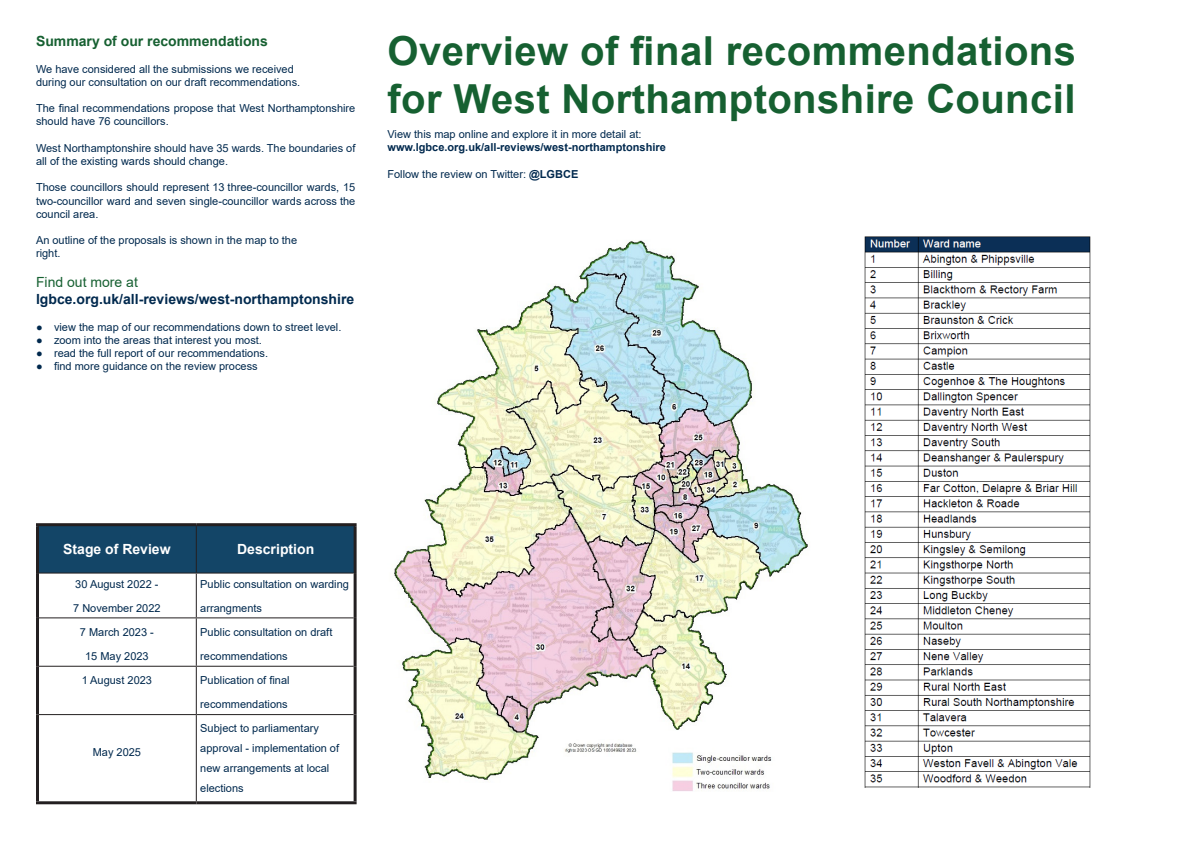
<style>
.page{position:relative;width:1191px;height:842px;background:#fff}
.page>*{position:absolute;margin:0;border:0;box-sizing:border-box;transform-origin:0 0}
.t1{font:700 40px/48px "Arial";letter-spacing:.01em;color:#166031}
.Summary_Text{font:700 14px "Arial";color:#00294e}
.Summary_Paragraph_Heading{font:700 14px "Arial";color:#166031}
.Summary_Text-2{font:700 14px "Arial";color:#fff}
.Summary_Text-3{font:14px "Arial";color:#166031}
.Summary_Text-4{font:11px/13.2px "Arial";color:#00294e}
.Summary_Text-5{font:700 11px "Arial";color:#00294e}
.s1{font-weight:700}
</style>
<div class="page">
<div style="left:39px;top:526px;width:314px;height:46px;background:#134567"></div>
<hr style="left:36px;top:523px;width:160px;height:3px;background:#231f20">
<hr style="left:36px;top:526px;width:3px;height:47px;background:#231f20">
<hr style="left:196px;top:523px;width:160px;height:3px;background:#231f20">
<hr style="left:353px;top:526px;width:3px;height:47px;background:#231f20">
<hr style="left:196px;top:526px;width:1px;height:46px;background:#231f20">
<hr style="left:196px;top:573px;width:1px;height:44px;background:#231f20">
<hr style="left:196px;top:618px;width:1px;height:48px;background:#231f20">
<hr style="left:196px;top:667px;width:1px;height:47px;background:#231f20">
<hr style="left:196px;top:715px;width:1px;height:86px;background:#231f20">
<hr style="left:39px;top:572px;width:157px;height:1px;background:#231f20">
<hr style="left:196px;top:572px;width:157px;height:1px;background:#231f20">
<hr style="left:39px;top:617px;width:157px;height:1px;background:#231f20">
<hr style="left:196px;top:617px;width:157px;height:1px;background:#231f20">
<hr style="left:39px;top:666px;width:157px;height:1px;background:#231f20">
<hr style="left:196px;top:666px;width:157px;height:1px;background:#231f20">
<hr style="left:39px;top:714px;width:157px;height:1px;background:#231f20">
<hr style="left:196px;top:714px;width:157px;height:1px;background:#231f20">
<hr style="left:36px;top:573px;width:3px;height:45px;background:#231f20">
<hr style="left:353px;top:573px;width:3px;height:45px;background:#231f20">
<hr style="left:36px;top:618px;width:3px;height:48px;background:#231f20">
<hr style="left:353px;top:618px;width:3px;height:48px;background:#231f20">
<hr style="left:36px;top:666px;width:3px;height:49px;background:#231f20">
<hr style="left:353px;top:666px;width:3px;height:49px;background:#231f20">
<hr style="left:36px;top:715px;width:3px;height:86px;background:#231f20">
<hr style="left:353px;top:715px;width:3px;height:86px;background:#231f20">
<hr style="left:36px;top:801px;width:160px;height:3px;background:#231f20">
<hr style="left:196px;top:801px;width:160px;height:3px;background:#231f20">
<img style="left:394px;top:240px;width:414px;height:551px">
<img style="left:864px;top:236px;width:227px;height:552px">
<p class="Summary_Paragraph_Heading" style="left:36px;top:31px;width:233px">Summary of our recommendations</p>
<p class="Summary_Text-4" style="left:36px;top:62px;width:259px">We have considered all the submissions we received</p>
<p class="Summary_Text-4" style="left:36px;top:75px;width:266px">during our consultation on our draft recommendations.</p>
<p class="Summary_Text-4" style="left:36px;top:102px;width:321px">The final recommendations propose that West Northamptonshire should have 76 councillors.</p>
<p class="Summary_Text-4" style="left:36px;top:141px;width:321px">West Northamptonshire should have 35 wards. The boundaries of all of the existing wards should change.</p>
<p class="Summary_Text-4" style="left:36px;top:181px;width:321px;text-align:justify">Those councillors should represent 13 three-councillor wards, 15 two-councillor ward and seven single-councillor wards across the council area.</p>
<p class="Summary_Text-4" style="left:36px;top:234px;width:263px">An outline of the proposals is shown in the map to the</p>
<p class="Summary_Text-4" style="left:36px;top:247px;width:26px">right.</p>
<p class="Summary_Text-3" style="left:36px;top:273px;width:103px">Find out more at</p>
<p class="Summary_Text" style="left:36px;top:289px;width:320px">lgbce.org.uk/all-reviews/west-northamptonshire</p>
<p class="Summary_Text-4" style="left:36px;top:320px;width:307px">● view the map of our recommendations down to street level.</p>
<p class="Summary_Text-4" style="left:36px;top:333px;width:227px">● zoom into the areas that interest you most.</p>
<p class="Summary_Text-4" style="left:36px;top:346px;width:233px">● read the full report of our recommendations.</p>
<p class="Summary_Text-4" style="left:36px;top:360px;width:223px">● find more guidance on the review process</p>
<p class="t1" style="left:387px;top:28px;width:690px">Overview of final recommendations for West Northamptonshire Council</p>
<p class="Summary_Text-4" style="left:387px;top:127px;width:256px">View this map online and explore it in more detail at:</p>
<p class="Summary_Text-5" style="left:387px;top:140px;width:280px">www.lgbce.org.uk/all-reviews/west-northamptonshire</p>
<p class="Summary_Text-4" style="left:387px;top:167px;width:192px">Follow the review on Twitter: <span class="s1">@LGBCE</span></p>
<p class="Summary_Text-2" style="left:63px;top:539px;width:109px">Stage of Review</p>
<p class="Summary_Text-2" style="left:237px;top:539px;width:79px">Description</p>
<p class="Summary_Text-4" style="left:75px;top:577px;width:85px">30 August 2022 -</p>
<p class="Summary_Text-4" style="left:73px;top:601px;width:89px">7 November 2022</p>
<p class="Summary_Text-4" style="left:200px;top:572px;width:150px;line-height:24px">Public consultation on warding arrangments</p>
<p class="Summary_Text-4" style="left:80px;top:625px;width:75px">7 March 2023 -</p>
<p class="Summary_Text-4" style="left:85px;top:649px;width:65px">15 May 2023</p>
<p class="Summary_Text-4" style="left:200px;top:620px;width:134px;line-height:24px">Public consultation on draft recommendations</p>
<p class="Summary_Text-4" style="left:82px;top:673px;width:72px">1 August 2023</p>
<p class="Summary_Text-4" style="left:200px;top:668px;width:91px;line-height:24px">Publication of final recommendations</p>
<p class="Summary_Text-4" style="left:93px;top:745px;width:50px">May 2025</p>
<p class="Summary_Text-4" style="left:200px;top:718px;width:140px;line-height:20px">Subject to parliamentary approval - implementation of new arrangements at local elections</p>
</div>
